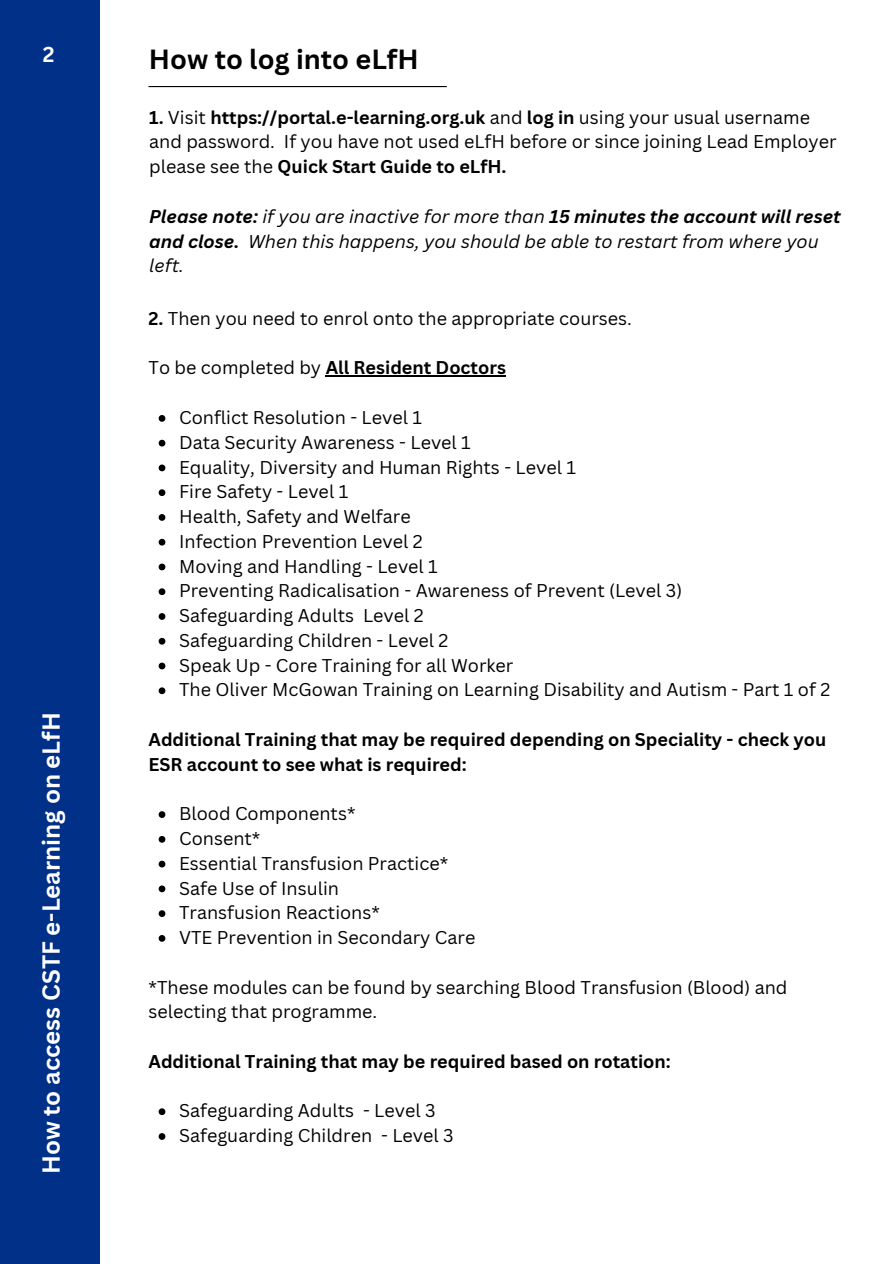
<style>
.page{position:relative;width:894px;height:1264px;background:#fff}
.page>*{position:absolute;margin:0;border:0;box-sizing:border-box;transform-origin:0 0}
.t1{font:700 27px "Canva Sans";color:#000}
.t2{font:700 24px "Canva Sans";color:#fff}
.t3{font:700 21px "Canva Sans";color:#fff}
.t4{font:18px/24.8px "Canva Sans";color:#000}
.t5{font:700 18px/24.8px "Canva Sans";color:#000}
.t6{font:italic 18px/24.8px "Canva Sans";color:#000}
.s1{font-weight:700}
.s2{font-weight:400}
</style>
<div class="page">
<div style="left:0;top:0;width:99px;height:1263px;background:#003087"></div>
<hr style="left:148px;top:86px;width:298px;height:1px;background:#000">
<hr style="left:325px;top:375px;width:181px;height:2px;background:#000">
<svg style="left:159px;top:415px;width:6px;height:7px"></svg>
<svg style="left:159px;top:440px;width:6px;height:6px"></svg>
<svg style="left:159px;top:464px;width:6px;height:7px"></svg>
<svg style="left:159px;top:489px;width:6px;height:7px"></svg>
<svg style="left:159px;top:514px;width:6px;height:7px"></svg>
<svg style="left:159px;top:539px;width:6px;height:6px"></svg>
<svg style="left:159px;top:563px;width:6px;height:7px"></svg>
<svg style="left:159px;top:588px;width:6px;height:7px"></svg>
<svg style="left:159px;top:613px;width:6px;height:7px"></svg>
<svg style="left:159px;top:638px;width:6px;height:6px"></svg>
<svg style="left:159px;top:662px;width:6px;height:7px"></svg>
<svg style="left:159px;top:687px;width:6px;height:7px"></svg>
<svg style="left:159px;top:811px;width:6px;height:7px"></svg>
<svg style="left:159px;top:836px;width:6px;height:6px"></svg>
<svg style="left:159px;top:860px;width:6px;height:7px"></svg>
<svg style="left:159px;top:885px;width:6px;height:7px"></svg>
<svg style="left:159px;top:910px;width:6px;height:7px"></svg>
<svg style="left:159px;top:935px;width:6px;height:6px"></svg>
<svg style="left:159px;top:1108px;width:6px;height:7px"></svg>
<svg style="left:159px;top:1133px;width:6px;height:6px"></svg>
<h2 class="t3" style="left:43px;top:39px;width:13px">2</h2>
<p class="t2" style="left:34px;top:1174px;width:463px;rotate:-90deg">How to access CSTF e-Learning on eLfH</p>
<p class="t1" style="left:149px;top:40px;width:271px">How to log into eLfH</p>
<h1 class="t4" style="left:149px;top:104px;width:688px"><span class="s1">1.</span> Visit <span class="s1">https://portal.e-learning.org.uk</span> and <span class="s1">log in</span> using your usual username and password. If you have not used eLfH before or since joining Lead Employer please see the <span class="s1">Quick Start Guide to eLfH.</span></h1>
<p class="t6" style="left:149px;top:203px;width:692px"><span class="s1">Please note:</span> if you are inactive for more than <span class="s1">15 minutes the account will reset and close.</span> When this happens, you should be able to restart from where you left.</p>
<p class="t4" style="left:148px;top:305px;width:485px"><span class="s1">2.</span> Then you need to enrol onto the appropriate courses.</p>
<p class="t5" style="left:148px;top:355px;width:359px"><span class="s2">To be completed by</span> All Resident Doctors</p>
<p class="t4" style="left:179px;top:404px;width:244px">Conflict Resolution - Level 1</p>
<p class="t4" style="left:179px;top:429px;width:293px">Data Security Awareness - Level 1</p>
<p class="t4" style="left:179px;top:454px;width:398px">Equality, Diversity and Human Rights - Level 1</p>
<p class="t4" style="left:179px;top:479px;width:171px">Fire Safety - Level 1</p>
<p class="t4" style="left:179px;top:503px;width:233px">Health, Safety and Welfare</p>
<p class="t4" style="left:179px;top:528px;width:245px">Infection Prevention Level 2</p>
<p class="t4" style="left:179px;top:553px;width:260px">Moving and Handling - Level 1</p>
<p class="t4" style="left:179px;top:578px;width:504px">Preventing Radicalisation - Awareness of Prevent (Level 3)</p>
<p class="t4" style="left:179px;top:602px;width:246px">Safeguarding Adults Level 2</p>
<p class="t4" style="left:179px;top:627px;width:271px">Safeguarding Children - Level 2</p>
<p class="t4" style="left:179px;top:652px;width:336px">Speak Up - Core Training for all Worker</p>
<p class="t4" style="left:179px;top:677px;width:652px">The Oliver McGowan Training on Learning Disability and Autism - Part 1 of 2</p>
<h3 class="t5" style="left:148px;top:726px;width:679px">Additional Training that may be required depending on Speciality - check you<br>ESR account to see what is required:</h3>
<p class="t4" style="left:179px;top:800px;width:178px">Blood Components*</p>
<p class="t4" style="left:179px;top:825px;width:83px">Consent*</p>
<p class="t4" style="left:179px;top:850px;width:270px">Essential Transfusion Practice*</p>
<p class="t4" style="left:179px;top:875px;width:161px">Safe Use of Insulin</p>
<p class="t4" style="left:179px;top:899px;width:202px">Transfusion Reactions*</p>
<p class="t4" style="left:179px;top:924px;width:298px">VTE Prevention in Secondary Care</p>
<p class="t4" style="left:148px;top:974px;width:640px">*These modules can be found by searching Blood Transfusion (Blood) and selecting that programme.</p>
<h3 class="t5" style="left:148px;top:1048px;width:523px">Additional Training that may be required based on rotation:</h3>
<p class="t4" style="left:179px;top:1097px;width:258px">Safeguarding Adults - Level 3</p>
<p class="t4" style="left:179px;top:1122px;width:276px">Safeguarding Children - Level 3</p>
</div>
